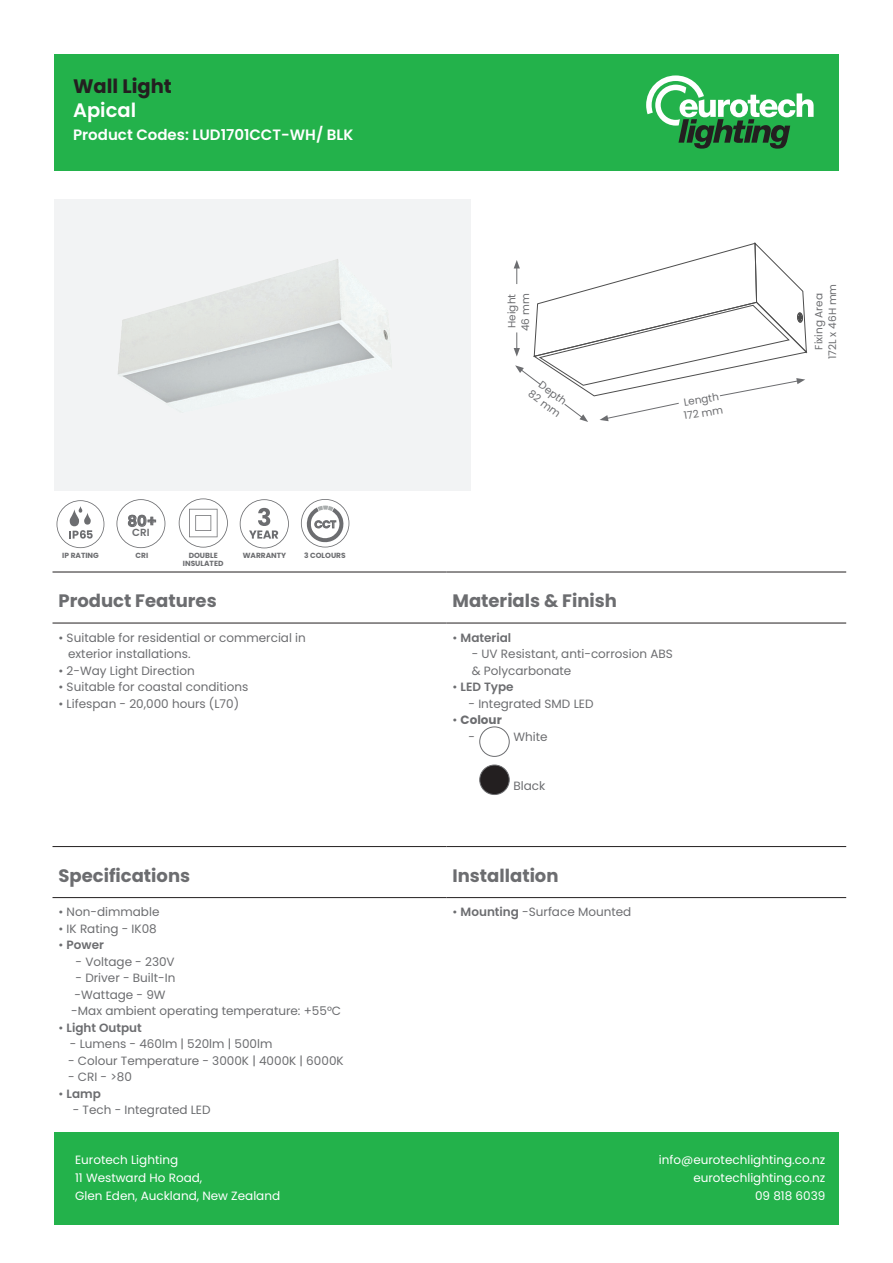
<style>
.page{position:relative;width:893px;height:1263px;background:#fff}
.page>*{position:absolute;margin:0;border:0;box-sizing:border-box;transform-origin:0 0}
.t1{font:700 19.5px "Poppins";color:#231f20}
.t2{font:600 19.5px "Poppins";color:#fff}
.t3{font:700 18px "Poppins";color:#6c6d70}
.t4{font:600 15px "Poppins";color:#fff}
.t5{font:600 15px "Poppins";color:#6c6d70}
.t6{font:12px/16.5px "Poppins";color:#6c6d70}
.t7{font:12px/18px "Poppins";color:#fff}
.t8{font:600 12px "Poppins";color:#6c6d70}
.t9{font:700 12px "Poppins";color:#6c6d70}
.Measurements{font:10.5px "Poppins";color:#6c6d70}
.t10{font:600 10.35px "Poppins";color:#6c6d70}
.t11{font:600 10.2px "Poppins";color:#6c6d70}
.Icon_Labels{font:700 7.5px/8.1px "Poppins";color:#6c6d70;text-align:center}
.s1{font-weight:400}
.s2{font-weight:600}
</style>
<div class="page">
<div style="left:54px;top:54px;width:785px;height:116px;background:#23b24b"></div>
<div style="left:54px;top:1132px;width:785px;height:93px;background:#23b24b"></div>
<svg style="left:646px;top:75px;width:168px;height:74px"></svg>
<div style="left:54px;top:199px;width:417px;height:292px;background:#f2f3f4"></div>
<div style="left:480px;top:727px;width:29px;height:29px;border:1px solid #6c6d70;border-radius:50%"></div>
<svg style="left:117px;top:499px;width:48px;height:49px"></svg>
<svg style="left:301px;top:499px;width:48px;height:48px"></svg>
<div style="left:480px;top:765px;width:29px;height:29px;background:#231f20;border-radius:50%"></div>
<div style="left:480px;top:765px;width:29px;height:30px;border:1px solid #6c6d70;border-radius:50%"></div>
<img style="left:118px;top:259px;width:274px;height:144px">
<svg style="left:57px;top:500px;width:47px;height:48px"></svg>
<svg style="left:179px;top:498px;width:49px;height:50px"></svg>
<svg style="left:240px;top:499px;width:49px;height:49px"></svg>
<hr style="left:53px;top:572px;width:393px;height:1px;background:#231f20">
<hr style="left:446px;top:572px;width:400px;height:1px;background:#231f20">
<hr style="left:53px;top:623px;width:393px;height:1px;background:#231f20">
<hr style="left:446px;top:623px;width:400px;height:1px;background:#231f20">
<hr style="left:53px;top:846px;width:393px;height:1px;background:#231f20">
<hr style="left:446px;top:846px;width:400px;height:1px;background:#231f20">
<hr style="left:53px;top:897px;width:393px;height:1px;background:#231f20">
<hr style="left:446px;top:897px;width:400px;height:1px;background:#231f20">
<svg style="left:514px;top:243px;width:293px;height:179px"></svg>
<p class="t1" style="left:73px;top:74px;width:100px">Wall Light</p>
<p class="t2" style="left:73px;top:99px;width:64px">Apical</p>
<p class="t4" style="left:73px;top:126px;width:282px">Product Codes: LUD1701CCT-WH/ BLK</p>
<p class="t5" style="left:128px;top:512px;width:31px">80+</p>
<p class="t10" style="left:132px;top:526px;width:19px">CRI</p>
<p class="t11" style="left:314px;top:518px;width:23px">CCT</p>
<p class="Icon_Labels" style="left:62px;top:551px;width:38px">IP RATING</p>
<p class="Icon_Labels" style="left:136px;top:551px;width:14px">CRI</p>
<p class="Icon_Labels" style="left:183px;top:551px;width:42px">DOUBLE<br>INSULATED</p>
<p class="Icon_Labels" style="left:243px;top:551px;width:45px">WARRANTY</p>
<p class="Icon_Labels" style="left:304px;top:551px;width:43px">3 COLOURS</p>
<p class="Measurements" style="left:506px;top:328px;width:35px;rotate:-90deg">Height</p>
<p class="Measurements" style="left:519px;top:331px;width:39px;rotate:-90deg">46 mm</p>
<p class="Measurements" style="left:544px;top:378px;width:33px;rotate:37deg">Depth</p>
<p class="Measurements" style="left:533px;top:388px;width:39px;rotate:37deg">82 mm</p>
<p class="Measurements" style="left:683px;top:396px;width:37px;rotate:-9deg">Length</p>
<p class="Measurements" style="left:683px;top:410px;width:41px;rotate:-9deg">172 mm</p>
<p class="t3" style="left:59px;top:590px;width:160px">Product Features</p>
<p class="t3" style="left:452px;top:590px;width:166px">Materials &amp; Finish</p>
<p class="t6" style="left:68px;top:629px;width:239px;text-indent:-10px">• Suitable for residential or commercial in exterior installations.</p>
<p class="t6" style="left:59px;top:662px;width:138px">• 2-Way Light Direction</p>
<p class="t6" style="left:59px;top:679px;width:191px">• Suitable for coastal conditions</p>
<p class="t6" style="left:59px;top:695px;width:182px">• Lifespan - 20,000 hours (L70)</p>
<p class="t8" style="left:452px;top:630px;width:60px"><span class="s1">•</span> Material</p>
<p class="t6" style="left:472px;top:646px;width:203px">- UV Resistant, anti-corrosion ABS</p>
<p class="t6" style="left:472px;top:662px;width:101px">&amp; Polycarbonate</p>
<p class="t8" style="left:452px;top:680px;width:63px"><span class="s1">•</span> LED Type</p>
<p class="t6" style="left:468px;top:695px;width:126px">- Integrated SMD LED</p>
<p class="t9" style="left:452px;top:713px;width:51px"><span class="s1">•</span> Colour</p>
<p class="t6" style="left:468px;top:728px;width:8px">-</p>
<p class="t6" style="left:514px;top:728px;width:36px">White</p>
<p class="t6" style="left:513px;top:778px;width:33px">Black</p>
<p class="t3" style="left:59px;top:865px;width:133px">Specifications</p>
<p class="t3" style="left:452px;top:865px;width:108px">Installation</p>
<p class="t6" style="left:59px;top:904px;width:102px">• Non-dimmable</p>
<p class="t6" style="left:59px;top:920px;width:100px">• IK Rating - IK08</p>
<p class="t8" style="left:59px;top:938px;width:47px"><span class="s1">•</span> Power</p>
<p class="t6" style="left:76px;top:953px;width:101px">- Voltage - 230V</p>
<p class="t6" style="left:71px;top:970px;width:271px;text-indent:4px">- Driver - Built-In<br>-Wattage - 9W<br>-Max ambient operating temperature: +55°C</p>
<p class="t8" style="left:59px;top:1020px;width:85px"><span class="s1">•</span> Light Output</p>
<p class="t6" style="left:70px;top:1036px;width:204px">- Lumens - 460lm | 520lm | 500lm</p>
<p class="t6" style="left:68px;top:1052px;width:277px">- Colour Temperature - 3000K | 4000K | 6000K</p>
<p class="t6" style="left:68px;top:1069px;width:65px">- CRI - &gt;80</p>
<p class="t8" style="left:59px;top:1086px;width:44px"><span class="s1">•</span> Lamp</p>
<p class="t6" style="left:73px;top:1102px;width:139px">- Tech - Integrated LED</p>
<p class="t6" style="left:452px;top:904px;width:180px">• <span class="s2">Mounting</span> -Surface Mounted</p>
<p class="Measurements" style="left:813px;top:350px;width:58px;rotate:-90deg">Fixing Area</p>
<p class="Measurements" style="left:826px;top:359px;width:77px;rotate:-90deg">172L x 46H mm</p>
<p class="t7" style="left:75px;top:1151px;width:207px">Eurotech Lighting<br>11 Westward Ho Road,<br>Glen Eden, Auckland, New Zealand</p>
<p class="t7" style="left:659px;top:1151px;width:168px;text-align:right">info@eurotechlighting.co.nz eurotechlighting.co.nz<br>09 818 6039</p>
</div>
